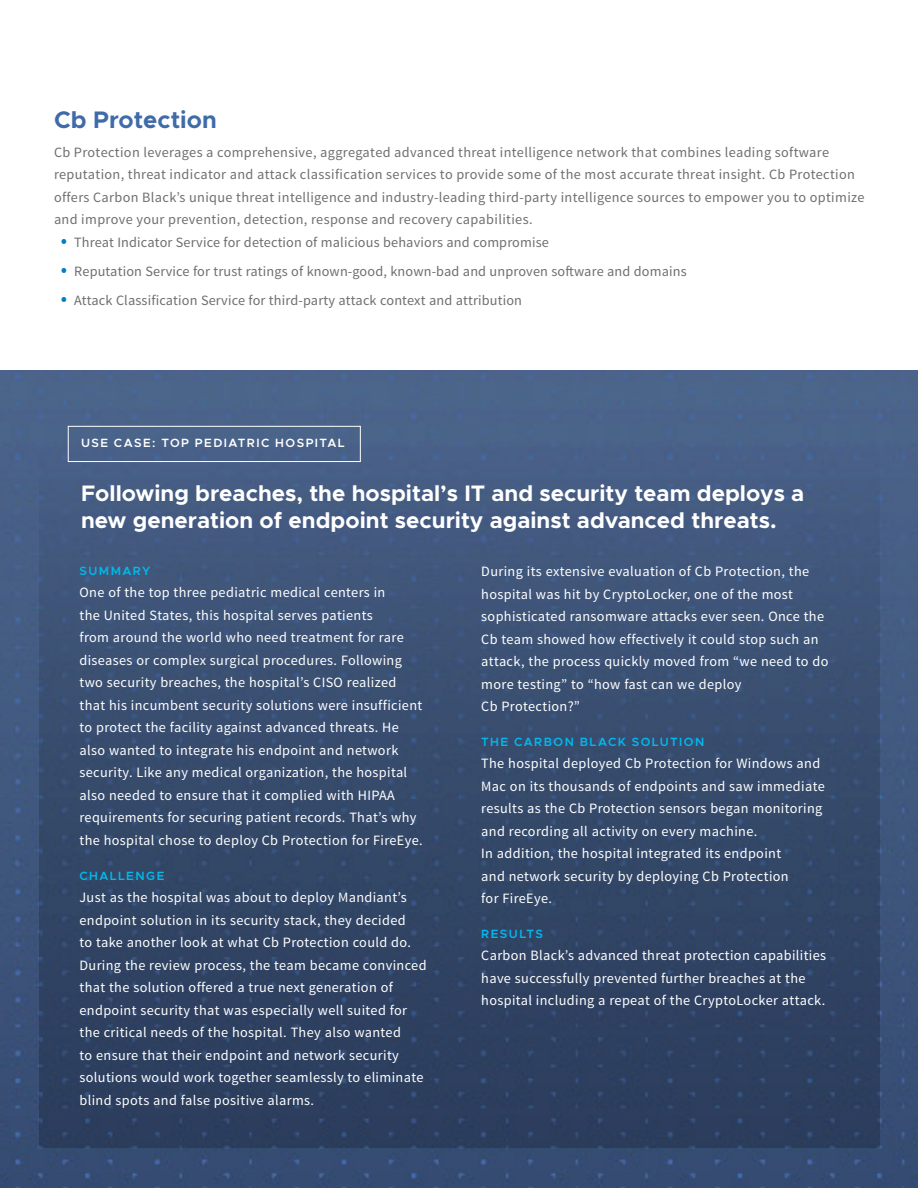
<style>
.page{position:relative;width:918px;height:1188px;background:#fff}
.page>*{position:absolute;margin:0;border:0;box-sizing:border-box;transform-origin:0 0}
.t1{font:700 24px "Metropolis";color:#3f6ba9}
.t2{font:700 22.5px/27px "Metropolis";color:#fff}
.t3{font:14.25px/22.5px "Source Sans Pro";letter-spacing:.025em;color:#fff}
.t4{font:14.25px/22.5px "Source Sans Pro";letter-spacing:.025em;color:#6e6f72}
.t5{font:600 12px "Metropolis";letter-spacing:.12em;color:#00baee}
.t6{font:600 12px "Metropolis";letter-spacing:.12em;color:#fff}
.s1{font-size:21px;color:#007ec5}
</style>
<div class="page">
<img style="left:0;top:370px;width:918px;height:818px">
<div style="left:39px;top:444px;width:840px;height:704px;background:linear-gradient(to bottom,#465d83,#293a58)"></div>
<div style="left:68px;top:426px;width:293px;height:36px;border:1px solid #fff"></div>
<h1 class="t1" style="left:54px;top:104px;width:164px">Cb Protection</h1>
<p class="t4" style="left:54px;top:141px;width:812px">Cb Protection leverages a comprehensive, aggregated advanced threat intelligence network that combines leading software reputation, threat indicator and attack classification services to provide some of the most accurate threat insight. Cb Protection offers Carbon Black’s unique threat intelligence and industry-leading third-party intelligence sources to empower you to optimize and improve your prevention, detection, response and recovery capabilities.</p>
<p class="t4" style="left:61px;top:231px;width:490px"><span class="s1">•</span> Threat Indicator Service for detection of malicious behaviors and compromise</p>
<p class="t4" style="left:61px;top:261px;width:628px"><span class="s1">•</span> Reputation Service for trust ratings of known-good, known-bad and unproven software and domains</p>
<p class="t4" style="left:61px;top:290px;width:463px"><span class="s1">•</span> Attack Classification Service for third-party attack context and attribution</p>
<p class="t6" style="left:81px;top:436px;width:265px">USE CASE: TOP PEDIATRIC HOSPITAL</p>
<h2 class="t2" style="left:81px;top:480px;width:725px">Following breaches, the hospital’s IT and security team deploys a new generation of endpoint security against advanced threats.</h2>
<p class="t5" style="left:80px;top:563px;width:72px">SUMMARY</p>
<p class="t3" style="left:80px;top:582px;width:345px">One of the top three pediatric medical centers in<br>the United States, this hospital serves patients<br>from around the world who need treatment for rare diseases or complex surgical procedures. Following two security breaches, the hospital’s CISO realized that his incumbent security solutions were insufficient to protect the facility against advanced threats. He also wanted to integrate his endpoint and network security. Like any medical organization, the hospital also needed to ensure that it complied with HIPAA requirements for securing patient records. That’s why the hospital chose to deploy Cb Protection for FireEye.</p>
<p class="t5" style="left:80px;top:868px;width:86px">CHALLENGE</p>
<p class="t3" style="left:80px;top:886px;width:349px">Just as the hospital was about to deploy Mandiant’s endpoint solution in its security stack, they decided<br>to take another look at what Cb Protection could do.<br>During the review process, the team became convinced that the solution offered a true next generation of endpoint security that was especially well suited for the critical needs of the hospital. They also wanted<br>to ensure that their endpoint and network security solutions would work together seamlessly to eliminate blind spots and false positive alarms.</p>
<p class="t3" style="left:481px;top:560px;width:349px">During its extensive evaluation of Cb Protection, the hospital was hit by CryptoLocker, one of the most sophisticated ransomware attacks ever seen. Once the Cb team showed how effectively it could stop such an attack, the process quickly moved from “we need to do more testing” to “how fast can we deploy<br>Cb Protection?”</p>
<p class="t5" style="left:481px;top:734px;width:225px">THE CARBON BLACK SOLUTION</p>
<p class="t3" style="left:481px;top:753px;width:345px">The hospital deployed Cb Protection for Windows and Mac on its thousands of endpoints and saw immediate results as the Cb Protection sensors began monitoring and recording all activity on every machine.<br>In addition, the hospital integrated its endpoint<br>and network security by deploying Cb Protection<br>for FireEye.</p>
<p class="t5" style="left:481px;top:926px;width:63px">RESULTS</p>
<p class="t3" style="left:481px;top:945px;width:346px">Carbon Black’s advanced threat protection capabilities have successfully prevented further breaches at the hospital including a repeat of the CryptoLocker attack.</p>
</div>
